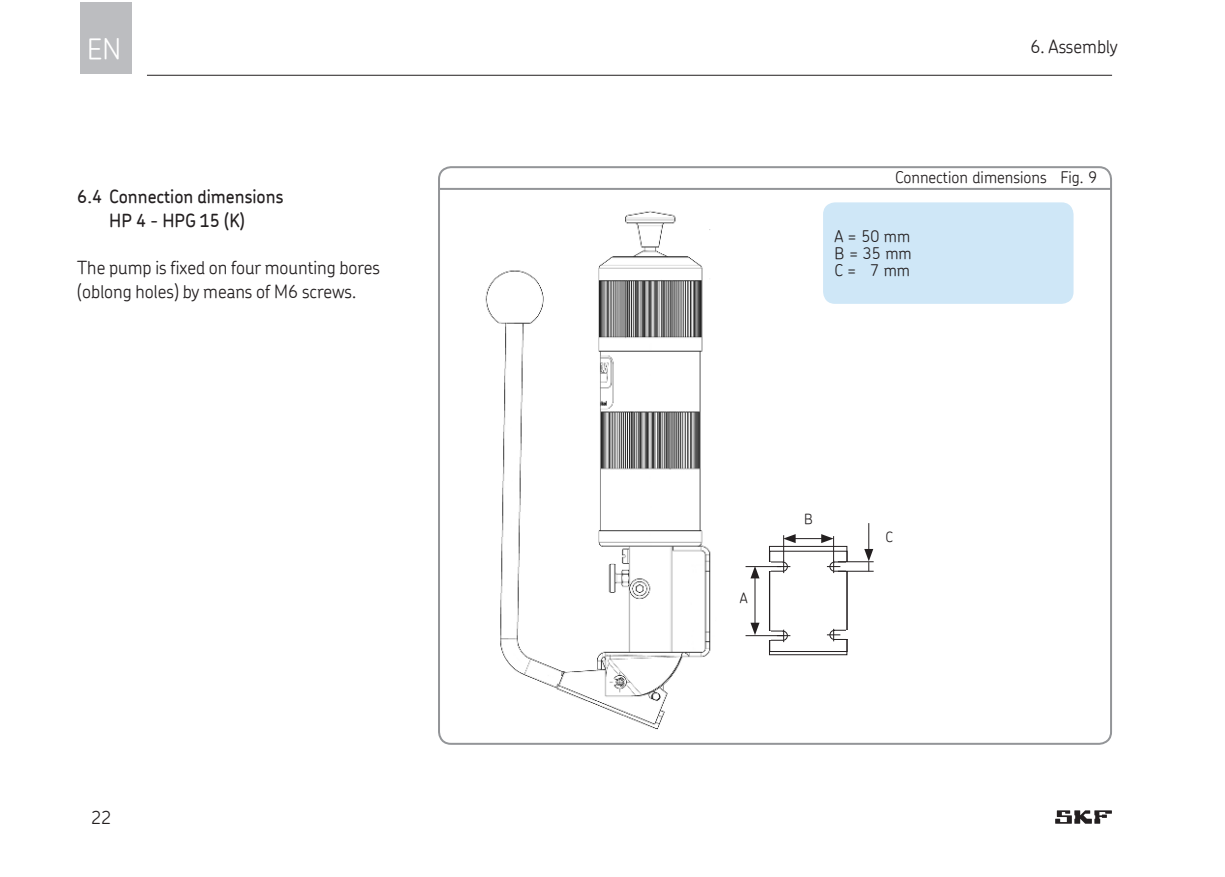
<style>
.page{position:relative;width:1225px;height:877px;background:#fff}
.page>*{position:absolute;margin:0;border:0;box-sizing:border-box;transform-origin:0 0}
.t1{font:300 28px "SKF Chevin";color:#fff}
.t2{font:300 18px/23.8px "SKF Chevin";color:#231f20}
.t3{font:500 18px/23.8px "SKF Chevin";color:#231f20;text-align:center}
.t4{font:300 16px/16.8px "SKF Chevin";color:#231f20;text-align:justify}
.t5{font:300 14px "SKF Chevin";color:#231f20}
</style>
<div class="page">
<svg style="left:1055px;top:810px;width:56px;height:13px"></svg>
<div style="left:80px;top:2px;width:52px;height:72px;background:#bcbdc0"></div>
<hr style="left:147px;top:75px;width:964px;height:1px;background:#231f20">
<img style="left:485px;top:211px;width:226px;height:517px">
<div style="left:822px;top:202px;width:251px;height:102px;background:#cfe7f7;border-radius:12px"></div>
<hr style="left:439px;top:188px;width:671px;height:2px;background:#939598">
<hr style="left:754px;top:575px;width:1px;height:50px;background:#231f20">
<svg style="left:750px;top:622px;width:9px;height:12px"></svg>
<svg style="left:750px;top:567px;width:9px;height:11px"></svg>
<div style="left:769px;top:550px;width:78px;height:101px;border:1px solid #231f20"></div>
<svg style="left:766px;top:629px;width:24px;height:12px"></svg>
<svg style="left:827px;top:628px;width:21px;height:13px"></svg>
<hr style="left:745px;top:566px;width:36px;height:1px;background:#231f20">
<hr style="left:745px;top:635px;width:38px;height:1px;background:#231f20">
<hr style="left:792px;top:538px;width:32px;height:1px;background:#231f20">
<svg style="left:766px;top:534px;width:29px;height:38px"></svg>
<svg style="left:821px;top:534px;width:29px;height:38px"></svg>
<hr style="left:837px;top:561px;width:36px;height:1px;background:#231f20">
<hr style="left:837px;top:570px;width:36px;height:1px;background:#231f20">
<svg style="left:864px;top:523px;width:9px;height:48px"></svg>
<h1 class="t1" style="left:87px;top:33px;width:35px">EN</h1>
<p class="t3" style="left:77px;top:185px;width:208px">6.4 Connection dimensions<br>HP 4 - HPG 15 (K)</p>
<p class="t2" style="left:77px;top:256px;width:304px">The pump is fixed on four mounting bores (oblong holes) by means of M6 screws.</p>
<p class="t2" style="left:91px;top:805px;width:22px">22</p>
<p class="t2" style="left:1030px;top:37px;width:89px">6. Assembly</p>
<p class="t4" style="left:894px;top:168px;width:203px">Connection dimensions Fig. 9</p>
<p class="t4" style="left:834px;top:228px;width:79px">A = 50 mm B = 35 mm C = 7 mm</p>
<p class="t5" style="left:739px;top:591px;width:9px">A</p>
<p class="t5" style="left:803px;top:510px;width:10px">B</p>
<p class="t5" style="left:885px;top:530px;width:9px">C</p>
</div>
